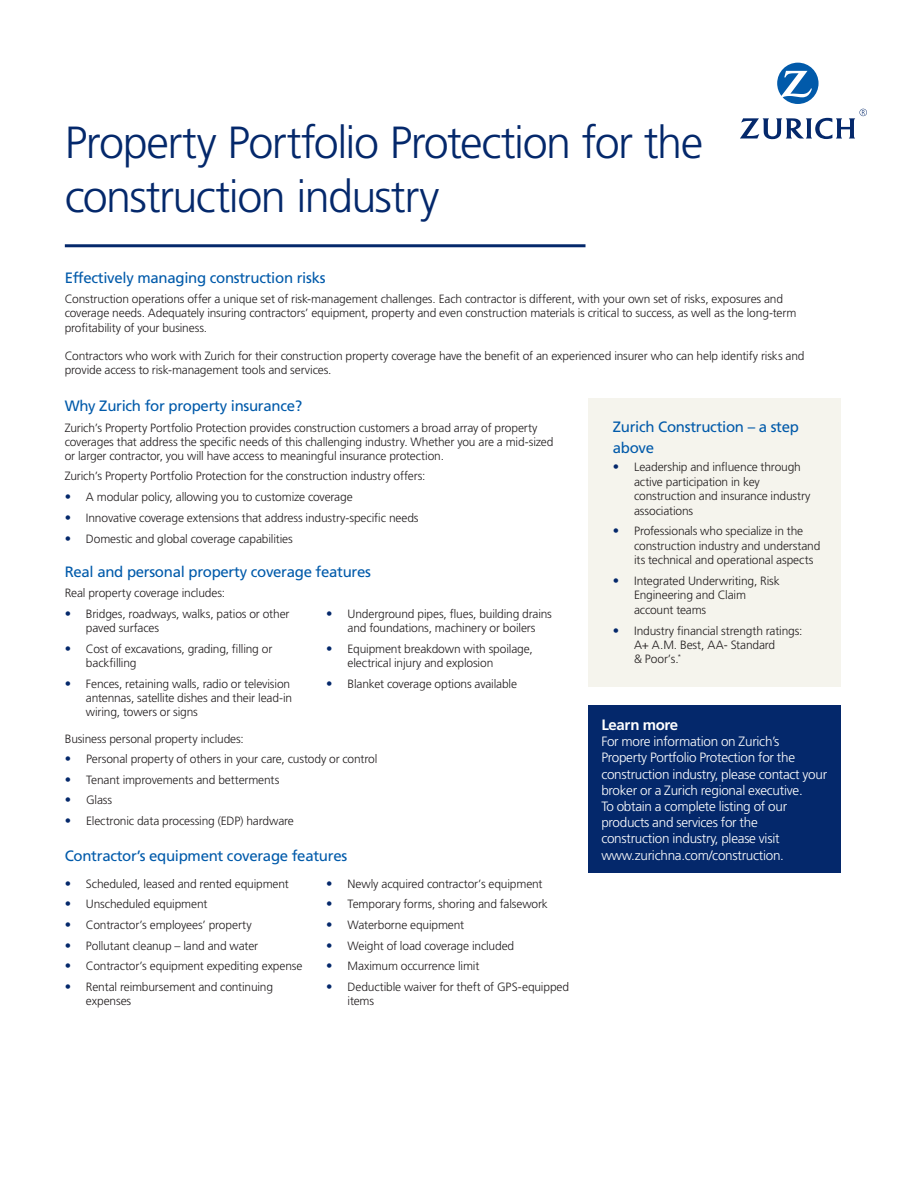
<style>
.page{position:relative;width:918px;height:1188px;background:#fff}
.page>*{position:absolute;margin:0;border:0;box-sizing:border-box;transform-origin:0 0}
.t1{font:300 45px/54px "Frutiger LT Pro";letter-spacing:-.035em;color:#04286b}
.Body_Copy__2{font:15px/21px "Frutiger LT Std";letter-spacing:-.02em;color:#015aaa}
.Doc_reference_legal{font:700 15px "Frutiger LT Std";letter-spacing:-.02em;color:#fff}
.Doc_reference_legal-2{font:300 13.5px/16.2px "Frutiger LT Std";letter-spacing:-.02em;color:#fff}
.t2{font:300 12px/14.4px "Frutiger LT Std";letter-spacing:-.015em;color:#231f20}
.t3{font:300 12px/14.4px "Frutiger LT Pro";letter-spacing:-.015em;color:#231f20}
.s1{font-family:"Frutiger LT Pro";font-size:12.75px;color:#04286b}
</style>
<div class="page">
<div style="left:588px;top:398px;width:253px;height:288px;background:#f5f4ed"></div>
<svg style="left:740px;top:63px;width:127px;height:76px"></svg>
<hr style="left:65px;top:244px;width:521px;height:3px;background:#04286b">
<div style="left:588px;top:705px;width:253px;height:168px;background:#04286b"></div>
<p class="t1" style="left:65px;top:116px;width:640px">Property Portfolio Protection for the construction industry</p>
<p class="Body_Copy__2" style="left:65px;top:267px;width:262px">Effectively managing construction risks</p>
<p class="t3" style="left:65px;top:292px;width:733px">Construction operations offer a unique set of risk-management challenges. Each contractor is different, with your own set of risks, exposures and coverage needs. Adequately insuring contractors’ equipment, property and even construction materials is critical to success, as well as the long-term profitability of your business.</p>
<p class="t3" style="left:65px;top:348px;width:741px">Contractors who work with Zurich for their construction property coverage have the benefit of an experienced insurer who can help identify risks and provide access to risk-management tools and services.</p>
<p class="Body_Copy__2" style="left:65px;top:396px;width:239px">Why Zurich for property insurance?</p>
<p class="t2" style="left:65px;top:420px;width:490px">Zurich’s Property Portfolio Protection provides construction customers a broad array of property coverages that address the specific needs of this challenging industry. Whether you are a mid-sized or larger contractor, you will have access to meaningful insurance protection.</p>
<p class="t2" style="left:65px;top:469px;width:362px">Zurich’s Property Portfolio Protection for the construction industry offers:</p>
<p class="t2" style="left:65px;top:490px;width:290px"><span class="s1">•</span> A modular policy, allowing you to customize coverage</p>
<p class="t2" style="left:65px;top:511px;width:355px"><span class="s1">•</span> Innovative coverage extensions that address industry-specific needs</p>
<p class="t2" style="left:65px;top:531px;width:230px"><span class="s1">•</span> Domestic and global coverage capabilities</p>
<p class="Body_Copy__2" style="left:65px;top:561px;width:308px">Real and personal property coverage features</p>
<p class="t2" style="left:65px;top:586px;width:162px">Real property coverage includes:</p>
<p class="t2" style="left:86px;top:607px;width:205px;text-indent:-21px"><span class="s1">•</span> Bridges, roadways, walks, patios or other paved surfaces</p>
<p class="t2" style="left:86px;top:642px;width:188px;text-indent:-21px"><span class="s1">•</span> Cost of excavations, grading, filling or backfilling</p>
<p class="t2" style="left:86px;top:677px;width:208px;text-indent:-21px"><span class="s1">•</span> Fences, retaining walls, radio or television antennas, satellite dishes and their lead-in wiring, towers or signs</p>
<p class="t2" style="left:326px;top:607px;width:227px;text-align:center"><span class="s1">•</span> Underground pipes, flues, building drains and foundations, machinery or boilers</p>
<p class="t2" style="left:348px;top:642px;width:187px;text-indent:-21px"><span class="s1">•</span> Equipment breakdown with spoilage, electrical injury and explosion</p>
<p class="t2" style="left:326px;top:676px;width:192px"><span class="s1">•</span> Blanket coverage options available</p>
<p class="t2" style="left:65px;top:731px;width:181px">Business personal property includes:</p>
<p class="t2" style="left:65px;top:752px;width:314px"><span class="s1">•</span> Personal property of others in your care, custody or control</p>
<p class="t2" style="left:65px;top:773px;width:216px"><span class="s1">•</span> Tenant improvements and betterments</p>
<p class="t2" style="left:65px;top:793px;width:49px"><span class="s1">•</span> Glass</p>
<p class="t2" style="left:65px;top:814px;width:231px"><span class="s1">•</span> Electronic data processing (EDP) hardware</p>
<p class="Body_Copy__2" style="left:65px;top:846px;width:284px">Contractor’s equipment coverage features</p>
<p class="t2" style="left:65px;top:877px;width:226px"><span class="s1">•</span> Scheduled, leased and rented equipment</p>
<p class="t2" style="left:65px;top:897px;width:144px"><span class="s1">•</span> Unscheduled equipment</p>
<p class="t2" style="left:65px;top:918px;width:189px"><span class="s1">•</span> Contractor’s employees’ property</p>
<p class="t2" style="left:65px;top:939px;width:195px"><span class="s1">•</span> Pollutant cleanup – land and water</p>
<p class="t2" style="left:65px;top:959px;width:239px"><span class="s1">•</span> Contractor’s equipment expediting expense</p>
<p class="t2" style="left:86px;top:980px;width:189px;text-indent:-21px"><span class="s1">•</span> Rental reimbursement and continuing expenses</p>
<p class="t2" style="left:326px;top:877px;width:218px"><span class="s1">•</span> Newly acquired contractor’s equipment</p>
<p class="t2" style="left:326px;top:897px;width:223px"><span class="s1">•</span> Temporary forms, shoring and falsework</p>
<p class="t2" style="left:326px;top:918px;width:139px"><span class="s1">•</span> Waterborne equipment</p>
<p class="t2" style="left:326px;top:939px;width:190px"><span class="s1">•</span> Weight of load coverage included</p>
<p class="t2" style="left:326px;top:959px;width:155px"><span class="s1">•</span> Maximum occurrence limit</p>
<p class="t2" style="left:348px;top:980px;width:223px;text-indent:-21px"><span class="s1">•</span> Deductible waiver for theft of GPS-equipped items</p>
<p class="Body_Copy__2" style="left:613px;top:416px;width:188px">Zurich Construction – a step above</p>
<p class="t2" style="left:634px;top:460px;width:178px;text-indent:-21px"><span class="s1">•</span> Leadership and influence through active participation in key construction and insurance industry associations</p>
<p class="t2" style="left:634px;top:524px;width:188px;text-indent:-21px"><span class="s1">•</span> Professionals who specialize in the construction industry and understand its technical and operational aspects</p>
<p class="t2" style="left:634px;top:574px;width:147px;text-indent:-21px"><span class="s1">•</span> Integrated Underwriting, Risk<br>Engineering and Claim account teams</p>
<p class="t2" style="left:634px;top:623px;width:170px;text-indent:-21px"><span class="s1">•</span> Industry financial strength ratings:<br>A+ A.M. Best, AA- Standard<br>&amp; Poor’s.<sup>*</sup></p>
<p class="Doc_reference_legal" style="left:601px;top:716px;width:78px">Learn more</p>
<p class="Doc_reference_legal-2" style="left:601px;top:734px;width:227px">For more information on Zurich’s Property Portfolio Protection for the construction industry, please contact your broker or a Zurich regional executive.<br>To obtain a complete listing of our products and services for the construction industry, please visit www.zurichna.com/construction.</p>
</div>
